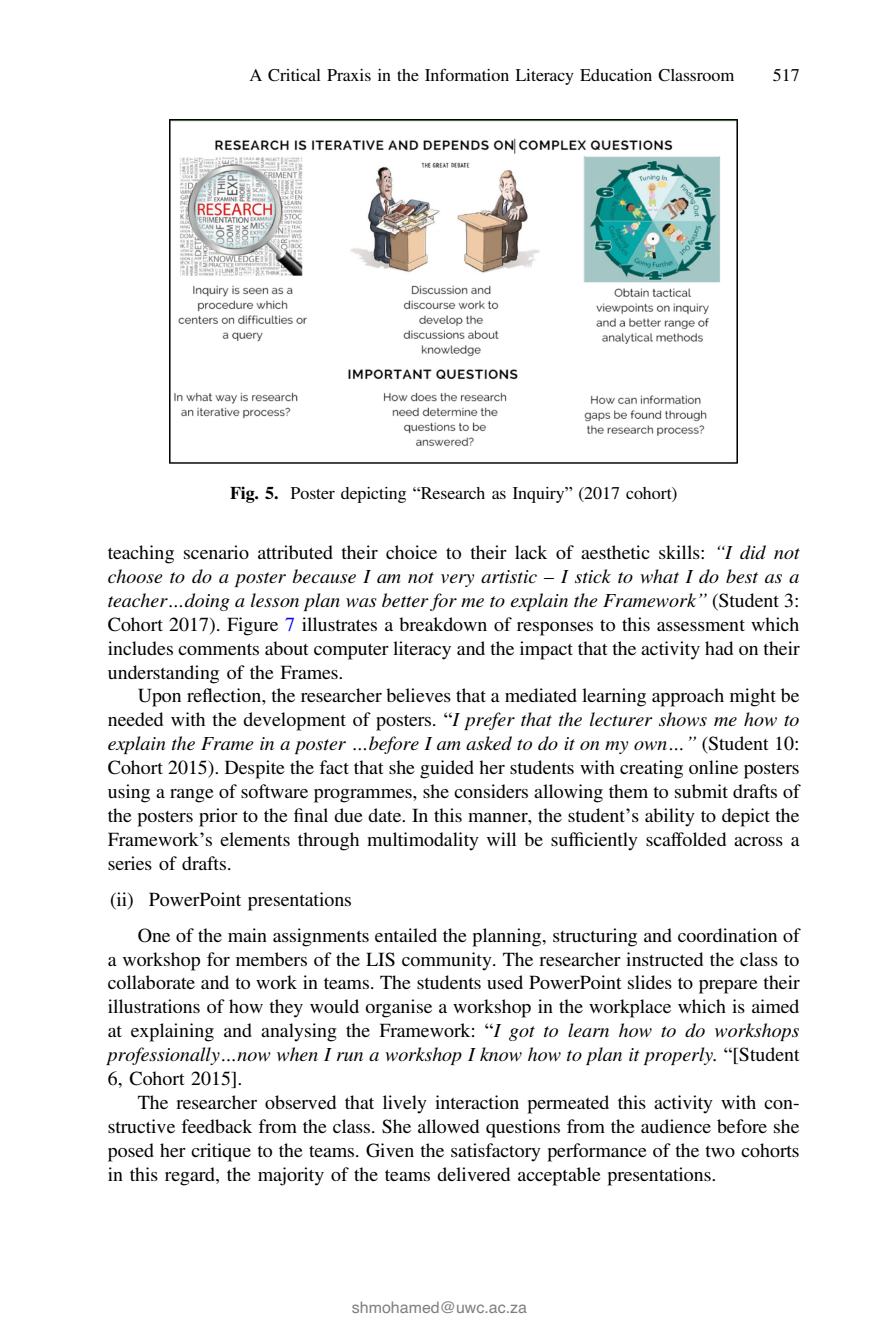
<style>
.page{position:relative;width:879px;height:1333px;background:#fff}
.page>*{position:absolute;margin:0;border:0;box-sizing:border-box;transform-origin:0 0}
.t1{font:20px/24px "Mvqwqq Adv TT5 ada 87 cc";color:#000;text-align:justify}
.t2{font:20px/24px "Kjhqnn Adv T Tf 2 e 4 df 62.I";color:#000}
.t3{font:18px "Mvqwqq Adv TT5 ada 87 cc";color:#000}
.t4{font:16px "Helvetica";color:#808080}
.s1{font-family:"Hwtyct Adv T Teeee 58 d 9.B"}
.s2{font-family:"Nsvjwk Adv TT3713 a 231"}
.s3{font-family:"Fkbwkw Adv TT50 a 2 f 13 e.I"}
.s4{font-family:"Kjhqnn Adv T Tf 2 e 4 df 62.I"}
.s5{font-family:"Nvtxym Adv TT5 ada 87 cc"}
.s6{font-family:"Mvqwqq Adv TT5 ada 87 cc"}
.s7{color:#00f}
.s8{font-family:"Xbsjqw Adv GTIMES R"}
.s9{font-family:"Kyfksb Adv TT5 ada 87 cc+fb"}
</style>
<div class="page">
<img style="left:170px;top:119px;width:567px;height:344px">
<p class="t3" style="left:249px;top:69px;width:486px">A Critical Praxis in the Information Literacy Education Classroom</p>
<p class="t3" style="left:773px;top:69px;width:28px">517</p>
<p class="t3" style="left:230px;top:487px;width:449px"><span class="s1">Fig. 5.</span> Poster depicting <span class="s2">“</span>Research as Inquiry<span class="s2">”</span> (2017 cohort)</p>
<p class="t1" style="left:108px;top:542px;width:693px">teaching scenario attributed their choice to their lack of aesthetic skills: <span class="s3">“</span><span class="s4">I did not</span></p>
<p class="t2" style="left:108px;top:566px;width:693px">choose to do a poster because I am not very artistic <span class="s5">–</span> I stick to what I do best as a teacher<span class="s3">…</span>doing a lesson plan was better for me to explain the Framework<span class="s3">”</span> <span class="s6">(Student 3:</span></p>
<p class="t1" style="left:108px;top:614px;width:693px">Cohort 2017). Figure <span class="s7">7</span> illustrates a breakdown of responses to this assessment which includes comments about computer literacy and the impact that the activity had on their understanding of the Frames.</p>
<p class="t1" style="left:108px;top:686px;width:693px;text-align:right">Upon re<span class="s8">fl</span>ection, the researcher believes that a mediated learning approach might be needed with the development of posters. <span class="s2">“</span><span class="s4">I prefer that the lecturer shows me how to</span></p>
<p class="t2" style="left:108px;top:733px;width:693px">explain the Frame in a poster <span class="s3">…</span>before I am asked to do it on my own<span class="s3">…”</span> <span class="s6">(Student 10:</span></p>
<p class="t1" style="left:108px;top:757px;width:693px">Cohort 2015). Despite the fact that she guided her students with creating online posters using a range of software programmes, she considers allowing them to submit drafts of the posters prior to the <span class="s9">fi</span>nal due date. In this manner, the student<span class="s2">’</span>s ability to depict the Framework<span class="s2">’</span>s elements through multimodality will be suf<span class="s9">fi</span>ciently scaffolded across a series of drafts.</p>
<p class="t1" style="left:138px;top:883px;width:663px;line-height:35.8px;text-indent:-28px">(ii) PowerPoint presentations<br>One of the main assignments entailed the planning, structuring and coordination of</p>
<p class="t1" style="left:108px;top:948px;width:693px">a workshop for members of the LIS community. The researcher instructed the class to collaborate and to work in teams. The students used PowerPoint slides to prepare their illustrations of how they would organise a workshop in the workplace which is aimed at explaining and analysing the Framework: <span class="s2">“</span><span class="s4">I got to learn how to do workshops</span></p>
<p class="t2" style="left:108px;top:1044px;width:693px">professionally<span class="s3">…</span>now when I run a workshop I know how to plan it properly. <span class="s2">“</span><span class="s6">[Student</span></p>
<p class="t1" style="left:108px;top:1068px;width:136px">6, Cohort 2015].</p>
<p class="t1" style="left:138px;top:1092px;width:663px">The researcher observed that lively interaction permeated this activity with con-</p>
<p class="t1" style="left:108px;top:1116px;width:693px">structive feedback from the class. She allowed questions from the audience before she</p>
<p class="t1" style="left:108px;top:1140px;width:693px">posed her critique to the teams. Given the satisfactory performance of the two cohorts</p>
<p class="t1" style="left:108px;top:1164px;width:610px">in this regard, the majority of the teams delivered acceptable presentations.</p>
<p class="t4" style="left:352px;top:1297px;width:177px">shmohamed@uwc.ac.za</p>
</div>
